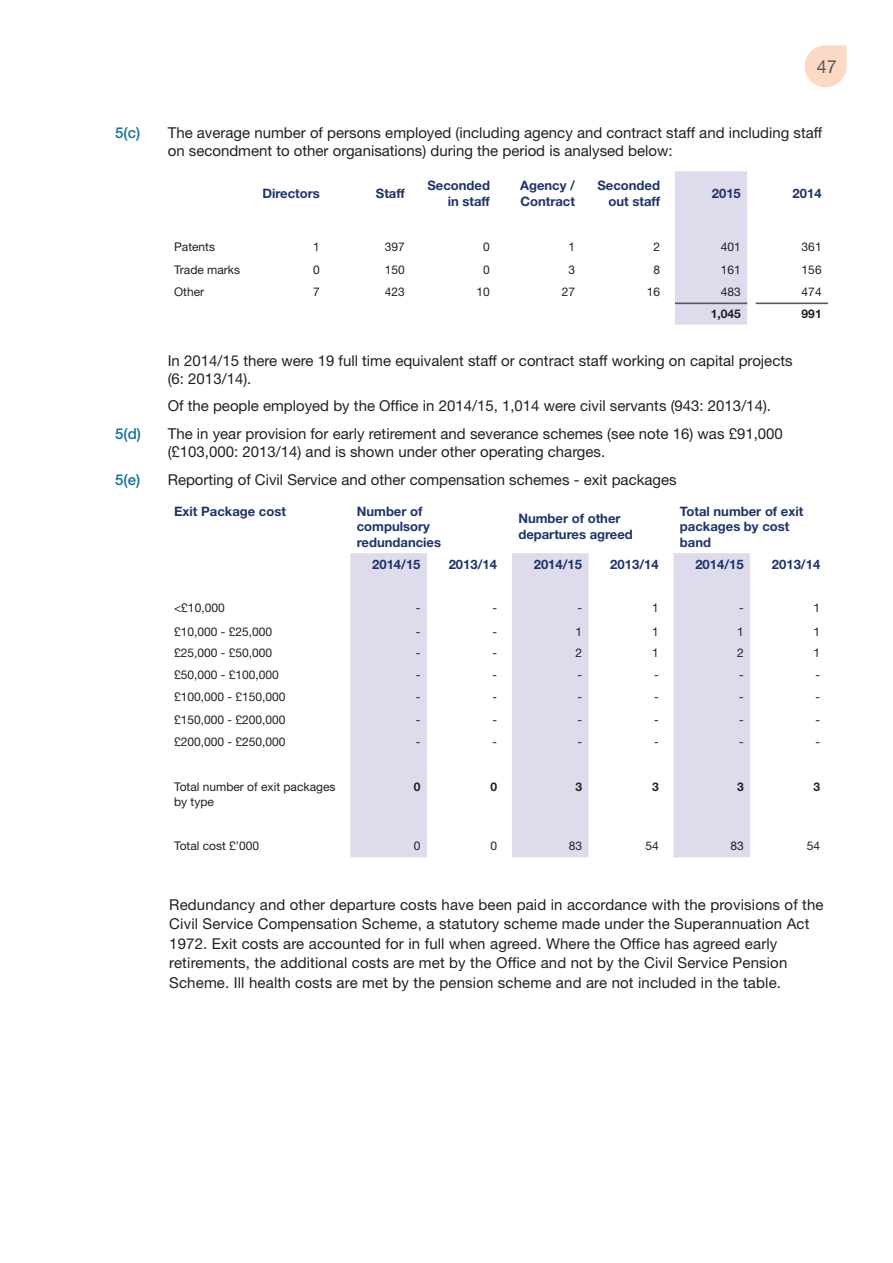
<style>
.page{position:relative;width:893px;height:1263px;background:#fff}
.page>*{position:absolute;margin:0;border:0;box-sizing:border-box;transform-origin:0 0}
.t1{font:18px "Helvetica Neue LT Std";color:#57585a}
._2013_notes_body{font:15px/18px "Helvetica Neue LT Std";color:#231f20}
.Body{font:15px/19.5px "Helvetica Neue LT Std";letter-spacing:.01em;color:#231f20}
._2013_notes_body-2{font:500 15px "Helvetica Neue LT Std";color:#137398}
.Table_H1{font:700 13.05px/15.6px "Helvetica Neue LT Std";color:#1f3369}
.Table_body{font:12px/15px "Helvetica Neue LT Std";color:#231f20}
.Table_body_data{font:12px "Helvetica Neue LT Std";color:#231f20}
.Table_H2_data{font:700 12px "Helvetica Neue LT Std";color:#231f20}
.Table_body_data-2{font:700 12px "Helvetica Neue LT Std";color:#231f20}
</style>
<div class="page">
<svg style="left:804px;top:45px;width:42px;height:42px"></svg>
<div style="left:675px;top:171px;width:72px;height:154px;background:#dedbed"></div>
<hr style="left:675px;top:302px;width:72px;height:2px;background:#57585a">
<hr style="left:756px;top:302px;width:72px;height:2px;background:#57585a">
<svg style="left:350px;top:553px;width:400px;height:304px;fill:#dedbed"></svg>
<p class="t1" style="left:817px;top:56px;width:22px">47</p>
<p class="_2013_notes_body-2" style="left:115px;top:124px;width:27px">5(c)</p>
<p class="_2013_notes_body" style="left:168px;top:124px;width:656px">The average number of persons employed (including agency and contract staff and including staff on secondment to other organisations) during the period is analysed below:</p>
<p class="Table_H1" style="left:262px;top:185px;width:59px">Directors</p>
<p class="Table_H1" style="left:376px;top:185px;width:31px">Staff</p>
<p class="Table_H1" style="left:427px;top:177px;width:64px;text-align:right">Seconded in staff</p>
<p class="Table_H1" style="left:520px;top:177px;width:56px">Agency /<br>Contract</p>
<p class="Table_H1" style="left:597px;top:177px;width:64px;text-align:right">Seconded out staff</p>
<p class="Table_H1" style="left:712px;top:185px;width:31px">2015</p>
<p class="Table_H1" style="left:793px;top:185px;width:31px">2014</p>
<p class="Table_body" style="left:174px;top:239px;width:42px">Patents</p>
<p class="Table_body" style="left:313px;top:239px;width:8px">1</p>
<p class="Table_body" style="left:385px;top:239px;width:22px">397</p>
<p class="Table_body" style="left:483px;top:239px;width:8px">0</p>
<p class="Table_body" style="left:568px;top:239px;width:8px">1</p>
<p class="Table_body" style="left:653px;top:239px;width:8px">2</p>
<p class="Table_body" style="left:721px;top:239px;width:22px">401</p>
<p class="Table_body" style="left:802px;top:239px;width:22px">361</p>
<p class="Table_body" style="left:174px;top:263px;width:68px">Trade marks</p>
<p class="Table_body" style="left:313px;top:263px;width:8px">0</p>
<p class="Table_body" style="left:385px;top:263px;width:22px">150</p>
<p class="Table_body" style="left:483px;top:263px;width:8px">0</p>
<p class="Table_body" style="left:568px;top:263px;width:8px">3</p>
<p class="Table_body" style="left:653px;top:263px;width:8px">8</p>
<p class="Table_body" style="left:721px;top:263px;width:22px">161</p>
<p class="Table_body" style="left:802px;top:263px;width:22px">156</p>
<p class="Table_body" style="left:174px;top:284px;width:32px">Other</p>
<p class="Table_body" style="left:313px;top:284px;width:8px">7</p>
<p class="Table_body" style="left:385px;top:284px;width:22px">423</p>
<p class="Table_body" style="left:477px;top:284px;width:15px">10</p>
<p class="Table_body" style="left:562px;top:284px;width:15px">27</p>
<p class="Table_body" style="left:647px;top:284px;width:15px">16</p>
<p class="Table_body" style="left:721px;top:284px;width:22px">483</p>
<p class="Table_body" style="left:802px;top:284px;width:22px">474</p>
<p class="Table_H2_data" style="left:711px;top:307px;width:32px">1,045</p>
<p class="Table_H2_data" style="left:802px;top:307px;width:22px">991</p>
<p class="_2013_notes_body" style="left:168px;top:352px;width:626px">In 2014/15 there were 19 full time equivalent staff or contract staff working on capital projects (6: 2013/14).</p>
<p class="_2013_notes_body" style="left:168px;top:396px;width:605px">Of the people employed by the Office in 2014/15, 1,014 were civil servants (943: 2013/14).</p>
<p class="_2013_notes_body-2" style="left:115px;top:424px;width:27px">5(d)</p>
<p class="_2013_notes_body" style="left:168px;top:424px;width:617px">The in year provision for early retirement and severance schemes (see note 16) was £91,000 (£103,000: 2013/14) and is shown under other operating charges.</p>
<p class="_2013_notes_body-2" style="left:115px;top:470px;width:27px">5(e)</p>
<p class="_2013_notes_body" style="left:168px;top:470px;width:510px">Reporting of Civil Service and other compensation schemes - exit packages</p>
<p class="Table_H1" style="left:174px;top:503px;width:113px">Exit Package cost</p>
<p class="Table_H1" style="left:357px;top:503px;width:86px">Number of compulsory redundancies</p>
<p class="Table_H1" style="left:518px;top:511px;width:116px">Number of other departures agreed</p>
<p class="Table_H1" style="left:680px;top:503px;width:125px">Total number of exit packages by cost band</p>
<p class="Table_H1" style="left:372px;top:556px;width:50px">2014/15</p>
<p class="Table_H1" style="left:449px;top:556px;width:50px">2013/14</p>
<p class="Table_H1" style="left:534px;top:556px;width:50px">2014/15</p>
<p class="Table_H1" style="left:610px;top:556px;width:50px">2013/14</p>
<p class="Table_H1" style="left:695px;top:556px;width:50px">2014/15</p>
<p class="Table_H1" style="left:772px;top:556px;width:50px">2013/14</p>
<p class="Table_body" style="left:174px;top:600px;width:52px">&lt;£10,000</p>
<p class="Table_body_data" style="left:416px;top:601px;width:6px">-</p>
<p class="Table_body_data" style="left:492px;top:601px;width:6px">-</p>
<p class="Table_body_data" style="left:577px;top:601px;width:6px">-</p>
<p class="Table_body_data" style="left:652px;top:601px;width:8px">1</p>
<p class="Table_body_data" style="left:739px;top:601px;width:6px">-</p>
<p class="Table_body_data" style="left:814px;top:601px;width:8px">1</p>
<p class="Table_body" style="left:174px;top:624px;width:100px">£10,000 - £25,000</p>
<p class="Table_body_data" style="left:416px;top:624px;width:6px">-</p>
<p class="Table_body_data" style="left:492px;top:624px;width:6px">-</p>
<p class="Table_body_data" style="left:575px;top:624px;width:8px">1</p>
<p class="Table_body_data" style="left:652px;top:624px;width:8px">1</p>
<p class="Table_body_data" style="left:737px;top:624px;width:8px">1</p>
<p class="Table_body_data" style="left:814px;top:624px;width:8px">1</p>
<p class="Table_body" style="left:174px;top:645px;width:100px">£25,000 - £50,000</p>
<p class="Table_body_data" style="left:416px;top:646px;width:6px">-</p>
<p class="Table_body_data" style="left:492px;top:646px;width:6px">-</p>
<p class="Table_body_data" style="left:575px;top:646px;width:8px">2</p>
<p class="Table_body_data" style="left:652px;top:646px;width:8px">1</p>
<p class="Table_body_data" style="left:737px;top:646px;width:8px">2</p>
<p class="Table_body_data" style="left:814px;top:646px;width:8px">1</p>
<p class="Table_body" style="left:174px;top:667px;width:106px">£50,000 - £100,000</p>
<p class="Table_body_data" style="left:416px;top:667px;width:6px">-</p>
<p class="Table_body_data" style="left:492px;top:667px;width:6px">-</p>
<p class="Table_body_data" style="left:577px;top:667px;width:6px">-</p>
<p class="Table_body_data" style="left:654px;top:667px;width:6px">-</p>
<p class="Table_body_data" style="left:739px;top:667px;width:6px">-</p>
<p class="Table_body_data" style="left:816px;top:667px;width:6px">-</p>
<p class="Table_body" style="left:174px;top:689px;width:113px">£100,000 - £150,000</p>
<p class="Table_body_data" style="left:416px;top:690px;width:6px">-</p>
<p class="Table_body_data" style="left:492px;top:690px;width:6px">-</p>
<p class="Table_body_data" style="left:577px;top:690px;width:6px">-</p>
<p class="Table_body_data" style="left:654px;top:690px;width:6px">-</p>
<p class="Table_body_data" style="left:739px;top:690px;width:6px">-</p>
<p class="Table_body_data" style="left:816px;top:690px;width:6px">-</p>
<p class="Table_body" style="left:174px;top:712px;width:113px">£150,000 - £200,000</p>
<p class="Table_body_data" style="left:416px;top:712px;width:6px">-</p>
<p class="Table_body_data" style="left:492px;top:712px;width:6px">-</p>
<p class="Table_body_data" style="left:577px;top:712px;width:6px">-</p>
<p class="Table_body_data" style="left:654px;top:712px;width:6px">-</p>
<p class="Table_body_data" style="left:739px;top:712px;width:6px">-</p>
<p class="Table_body_data" style="left:816px;top:712px;width:6px">-</p>
<p class="Table_body" style="left:174px;top:734px;width:113px">£200,000 - £250,000</p>
<p class="Table_body_data" style="left:416px;top:735px;width:6px">-</p>
<p class="Table_body_data" style="left:492px;top:735px;width:6px">-</p>
<p class="Table_body_data" style="left:577px;top:735px;width:6px">-</p>
<p class="Table_body_data" style="left:654px;top:735px;width:6px">-</p>
<p class="Table_body_data" style="left:739px;top:735px;width:6px">-</p>
<p class="Table_body_data" style="left:816px;top:735px;width:6px">-</p>
<p class="Table_body" style="left:174px;top:779px;width:163px">Total number of exit packages by type</p>
<p class="Table_body_data-2" style="left:414px;top:779px;width:8px">0</p>
<p class="Table_body_data-2" style="left:490px;top:779px;width:8px">0</p>
<p class="Table_body_data-2" style="left:575px;top:779px;width:8px">3</p>
<p class="Table_body_data-2" style="left:652px;top:779px;width:8px">3</p>
<p class="Table_body_data-2" style="left:737px;top:779px;width:8px">3</p>
<p class="Table_body_data-2" style="left:814px;top:779px;width:8px">3</p>
<p class="Table_body" style="left:174px;top:838px;width:87px">Total cost £’000</p>
<p class="Table_body_data" style="left:414px;top:838px;width:8px">0</p>
<p class="Table_body_data" style="left:490px;top:838px;width:8px">0</p>
<p class="Table_body_data" style="left:569px;top:838px;width:15px">83</p>
<p class="Table_body_data" style="left:645px;top:838px;width:15px">54</p>
<p class="Table_body_data" style="left:730px;top:838px;width:15px">83</p>
<p class="Table_body_data" style="left:807px;top:838px;width:15px">54</p>
<p class="Body" style="left:169px;top:894px;width:656px">Redundancy and other departure costs have been paid in accordance with the provisions of the Civil Service Compensation Scheme, a statutory scheme made under the Superannuation Act 1972. Exit costs are accounted for in full when agreed. Where the Office has agreed early retirements, the additional costs are met by the Office and not by the Civil Service Pension Scheme. Ill health costs are met by the pension scheme and are not included in the table.</p>
</div>
